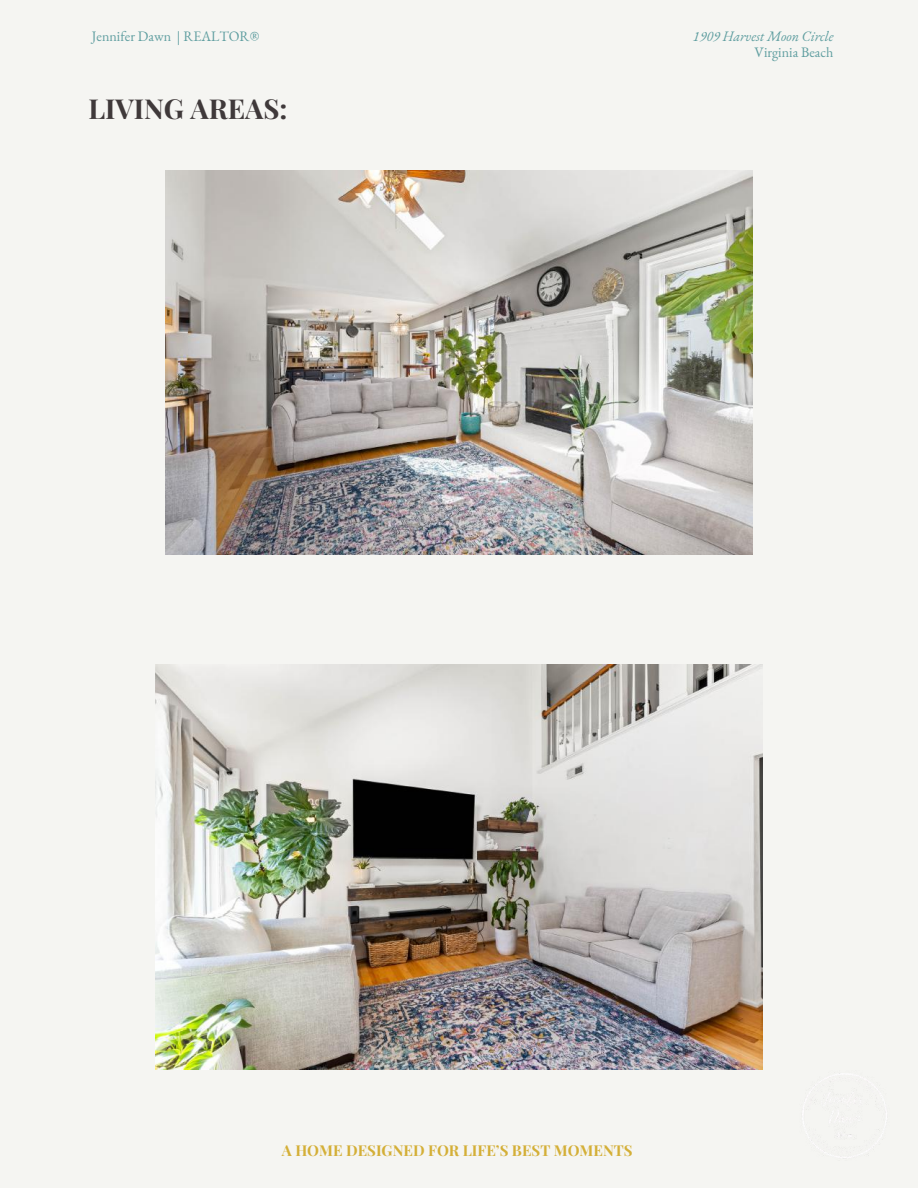
<style>
.page{position:relative;width:918px;height:1188px;background:#f5f5f2}
.page>*{position:absolute;margin:0;border:0;box-sizing:border-box;transform-origin:0 0}
.t1{font:700 27.45px "Playfair Display";color:#3f393a}
.t2{font:700 15px "Playfair Display";color:#d4af37}
.t3{font:14.1px "EB Garamond";color:#5f9ea0}
.t4{font:italic 14.1px "EB Garamond";color:#5f9ea0}
</style>
<div class="page">
<img style="left:165px;top:170px;width:588px;height:385px">
<img style="left:155px;top:665px;width:608px;height:405px">
<p class="t3" style="left:92px;top:27px;width:169px">Jennifer Dawn | REALTOR®</p>
<h1 class="t1" style="left:88px;top:89px;width:201px">LIVING AREAS:</h1>
<p class="t4" style="left:693px;top:27px;width:142px">1909 Harvest Moon Circle</p>
<p class="t3" style="left:755px;top:43px;width:80px">Virginia Beach</p>
<p class="t2" style="left:282px;top:1140px;width:352px">A HOME DESIGNED FOR LIFE’S BEST MOMENTS</p>
</div>
